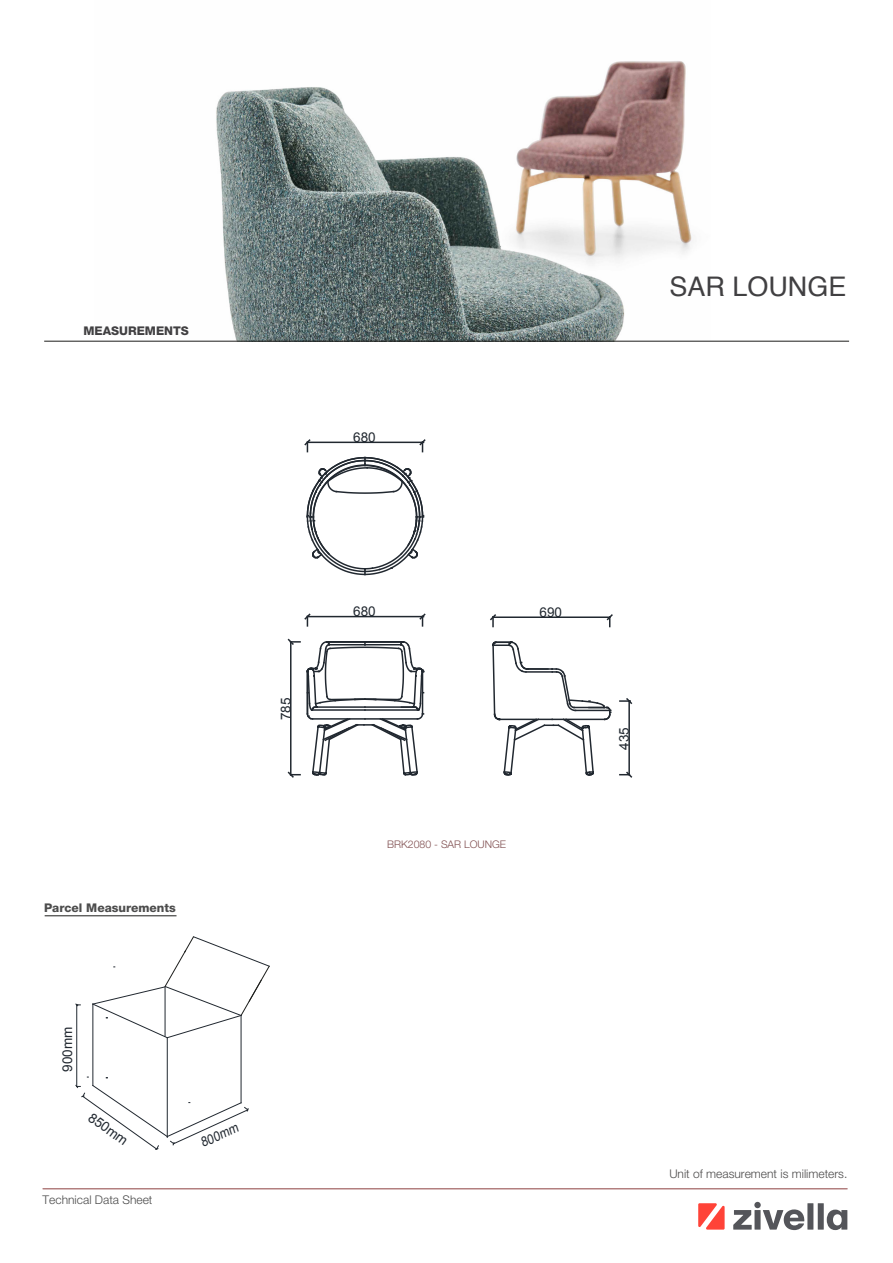
<style>
.page{position:relative;width:893px;height:1263px;background:#fff}
.page>*{position:absolute;margin:0;border:0;box-sizing:border-box;transform-origin:0 0}
.t1{font:27px "Helvetica";color:#414042}
.t2{font:13.5px "Arial";color:#212830}
.t3{font:13.35px "Arial";color:#212830;scale:.89 1}
.t4{font:300 12px "Helvetica Neue LT Pro";color:#4d4c4c}
.t5{font:300 12px "Helvetica Neue LT Pro";color:#4c4c4c}
.t6{font:800 12px "Helvetica Neue LT Pro";color:#4c4c4c}
.t7{font:800 12px "Helvetica Neue LT Pro";color:#414042}
.t8{font:300 10.5px "Helvetica Neue LT Pro";color:#804f50}
</style>
<div class="page">
<img style="left:95px;top:61px;width:616px;height:280px">
<hr style="left:44px;top:341px;width:805px;height:1px;background:#1d1d1b">
<hr style="left:43px;top:1188px;width:804px;height:1px;background:#995050">
<svg style="left:733px;top:1210px;width:19px;height:19px"></svg>
<div style="left:754px;top:1210px;width:7px;height:19px;background:#54555a"></div>
<div style="left:754px;top:1202px;width:7px;height:6px;background:#54555a;border-radius:50%"></div>
<svg style="left:763px;top:1209px;width:41px;height:21px"></svg>
<div style="left:807px;top:1203px;width:6px;height:26px;background:#54555a"></div>
<div style="left:818px;top:1203px;width:6px;height:26px;background:#54555a"></div>
<svg style="left:827px;top:1209px;width:20px;height:21px"></svg>
<svg style="left:698px;top:1203px;width:27px;height:26px"></svg>
<hr style="left:45px;top:915px;width:132px;height:1px;background:#1d1d1b">
<hr style="left:76px;top:1005px;width:1px;height:81px;background:#212830">
<svg style="left:75px;top:1003px;width:5px;height:4px"></svg>
<hr style="left:92px;top:1004px;width:1px;height:81px;background:#212830">
<hr style="left:241px;top:1015px;width:1px;height:88px;background:#212830">
<hr style="left:167px;top:1038px;width:1px;height:99px;background:#212830">
<svg style="left:92px;top:936px;width:178px;height:103px"></svg>
<svg style="left:75px;top:1084px;width:174px;height:66px"></svg>
<svg style="left:306px;top:641px;width:118px;height:135px"></svg>
<svg style="left:492px;top:641px;width:119px;height:135px"></svg>
<svg style="left:304px;top:439px;width:122px;height:137px"></svg>
<hr style="left:628px;top:701px;width:2px;height:74px;background:#212830">
<svg style="left:620px;top:770px;width:13px;height:8px"></svg>
<svg style="left:620px;top:698px;width:13px;height:7px"></svg>
<hr style="left:290px;top:642px;width:1px;height:133px;background:#212830">
<svg style="left:287px;top:638px;width:13px;height:8px"></svg>
<svg style="left:287px;top:770px;width:13px;height:8px"></svg>
<hr style="left:307px;top:616px;width:115px;height:1px;background:#212830">
<svg style="left:304px;top:613px;width:8px;height:13px"></svg>
<svg style="left:418px;top:613px;width:8px;height:13px"></svg>
<hr style="left:493px;top:616px;width:117px;height:2px;background:#212830">
<svg style="left:605px;top:614px;width:8px;height:12px"></svg>
<svg style="left:490px;top:614px;width:7px;height:12px"></svg>
<p class="t7" style="left:83px;top:324px;width:107px">MEASUREMENTS</p>
<p class="t2" style="left:353px;top:428px;width:24px">680</p>
<h1 class="t1" style="left:669px;top:266px;width:179px">SAR LOUNGE</h1>
<p class="t2" style="left:277px;top:720px;width:24px;rotate:-90deg">785</p>
<p class="t6" style="left:44px;top:901px;width:133px">Parcel Measurements</p>
<p class="t2" style="left:58px;top:1072px;width:46px;rotate:-90deg">900mm</p>
<p class="t2" style="left:95px;top:1108px;width:47px;rotate:36deg">850mm</p>
<p class="t5" style="left:43px;top:1193px;width:111px">Technical Data Sheet</p>
<p class="t3" style="left:198px;top:1135px;width:46px;rotate:-24deg">800mm</p>
<p class="t2" style="left:353px;top:603px;width:24px">680</p>
<p class="t2" style="left:540px;top:603px;width:24px">690</p>
<p class="t8" style="left:387px;top:838px;width:121px">BRK2080 - SAR LOUNGE</p>
<p class="t2" style="left:615px;top:749px;width:24px;rotate:-90deg">435</p>
<p class="t4" style="left:669px;top:1167px;width:179px">Unit of measurement is milimeters.</p>
</div>
